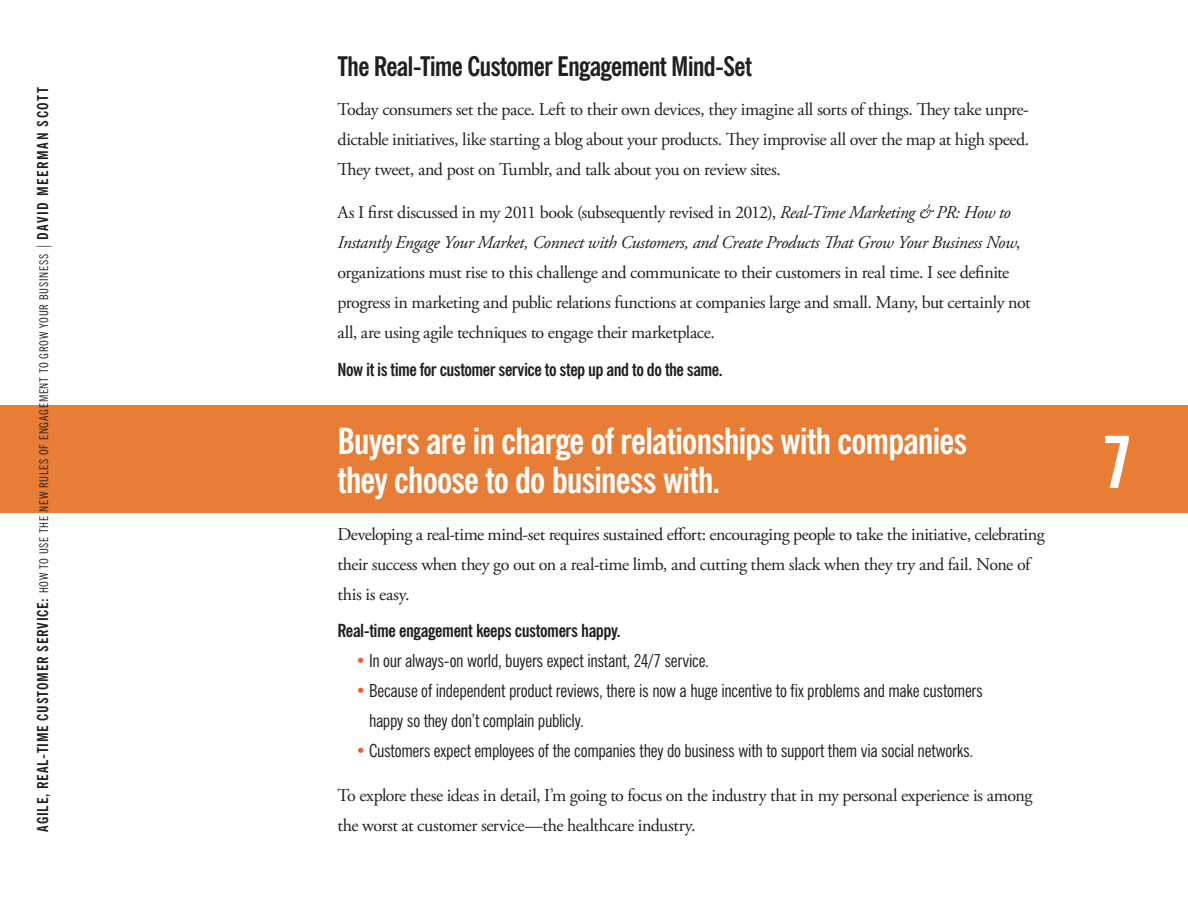
<style>
.page{position:relative;width:1188px;height:918px;background:#fff}
.page>*{position:absolute;margin:0;border:0;box-sizing:border-box;transform-origin:0 0}
.t1{font:700 condensed 72px "News Gothic BT";color:#fff}
.t2{font:700 condensed 36px/39px "News Gothic BT";letter-spacing:-.03em;color:#fff}
.t3{font:700 condensed 27px "News Gothic BT";letter-spacing:-.03em;color:#231f20}
.t4{font:18px/30px "Adobe Garamond Pro";letter-spacing:-.025em;color:#231f20}
.t5{font:condensed 18px/30px "News Gothic BT";letter-spacing:-.015em;color:#231f20}
.t6{font:700 condensed 18px "News Gothic BT";letter-spacing:-.025em;color:#231f20}
.t7{font:condensed 12px "News Gothic BT";letter-spacing:.065em;color:#231f20}
.s1{font-weight:700;font-size:15px}
.s2{font-weight:300;font-stretch:normal;font-size:15px}
.s3{font-style:italic}
.s4{color:#f4592f}
</style>
<div class="page">
<div style="left:0;top:405px;width:1188px;height:108px;background:#e87d35"></div>
<p class="t7" style="left:36px;top:832px;width:746px;rotate:-90deg"><span class="s1">AGILE, REAL-TIME CUSTOMER SERVICE:</span> HOW TO USE THE NEW RULES OF ENGAGEMENT TO GROW YOUR BUSINESS <span class="s2">|</span> <span class="s1">DAVID MEERMAN SCOTT</span></p>
<h3 class="t3" style="left:338px;top:49px;width:416px">The Real-Time Customer Engagement Mind-Set</h3>
<p class="t4" style="left:338px;top:95px;width:693px;text-align:justify">Today consumers set the pace. Left to their own devices, they imagine all sorts of things. They take unpre&shy;dictable initiatives, like starting a blog about your products. They improvise all over the map at high speed.<br>They tweet, and post on Tumblr, and talk about you on review sites.</p>
<p class="t4" style="left:338px;top:198px;width:695px">As I first discussed in my 2011 book (subsequently revised in 2012), <span class="s3">Real-Time Marketing &amp; PR: How to Instantly Engage Your Market, Connect with Customers, and Create Products That Grow Your Business Now</span>, organizations must rise to this challenge and communicate to their customers in real time. I see definite progress in marketing and public relations functions at companies large and small. Many, but certainly not all, are using agile techniques to engage their marketplace.</p>
<p class="t6" style="left:338px;top:358px;width:387px">Now it is time for customer service to step up and to do the same.</p>
<h2 class="t2" style="left:338px;top:421px;width:631px">Buyers are in charge of relationships with companies they choose to do business with.</h2>
<p class="t4" style="left:338px;top:519px;width:709px">Developing a real-time mind-set requires sustained effort: encouraging people to take the initiative, celebrating their success when they go out on a real-time limb, and cutting them slack when they try and fail. None of this is easy.</p>
<p class="t6" style="left:338px;top:620px;width:285px">Real-time engagement keeps customers happy.</p>
<p class="t5" style="left:356px;top:646px;width:355px"><span class="s4">•</span> In our always-on world, buyers expect instant, 24/7 service.</p>
<p class="t5" style="left:369px;top:676px;width:616px;text-indent:-14px"><span class="s4">•</span> Because of independent product reviews, there is now a huge incentive to fix problems and make customers happy so they don’t complain publicly.</p>
<p class="t5" style="left:356px;top:736px;width:619px"><span class="s4">•</span> Customers expect employees of the companies they do business with to support them via social networks.</p>
<p class="t4" style="left:338px;top:781px;width:696px">To explore these ideas in detail, I’m going to focus on the industry that in my personal experience is among the worst at customer service—the healthcare industry.</p>
<h1 class="t1" style="left:1103px;top:418px;width:33px">7</h1>
</div>
